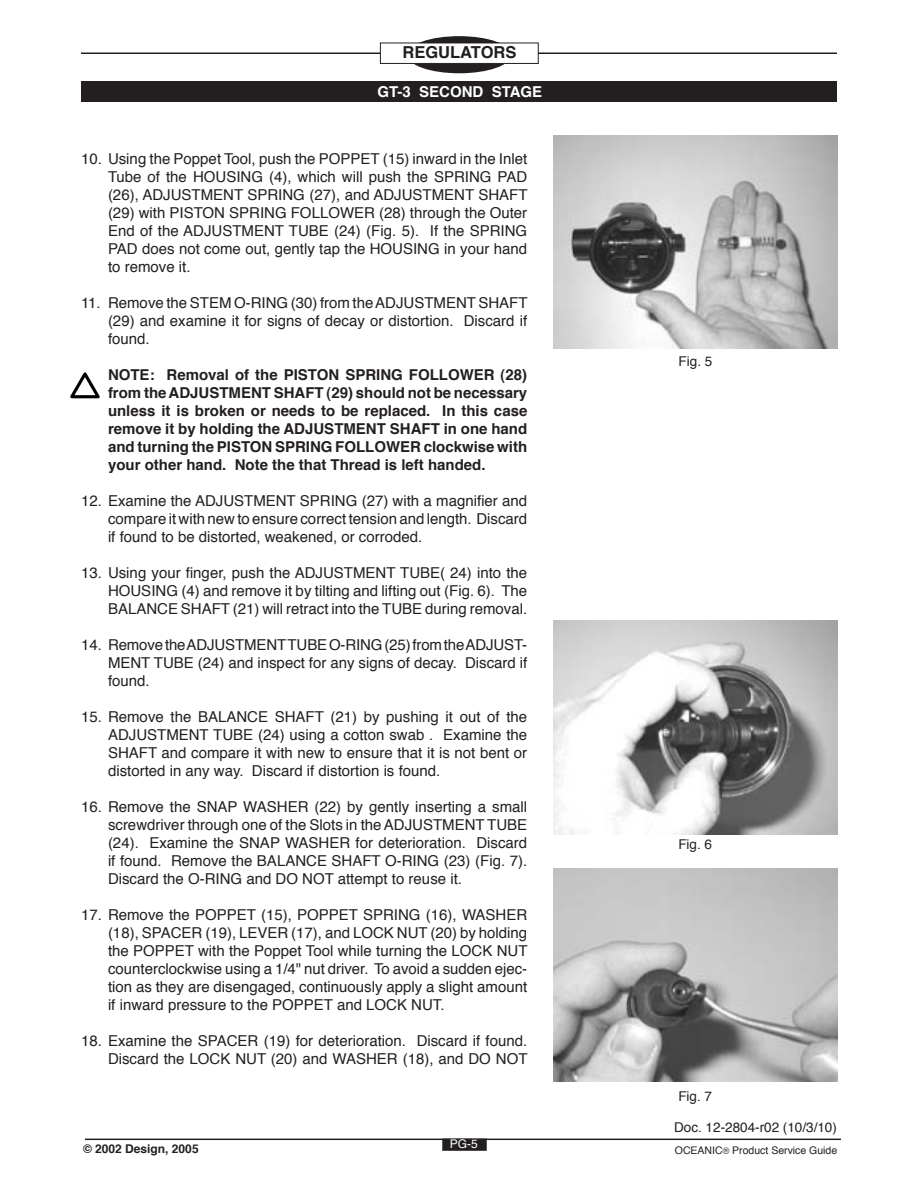
<style>
.page{position:relative;width:918px;height:1188px;background:#fff}
.page>*{position:absolute;margin:0;border:0;box-sizing:border-box;transform-origin:0 0}
.t1{font:700 16.5px "Helvetica";color:#231f20}
.Body_text{font:15px/18px "Helvetica";color:#231f20;text-align:justify}
.t2{font:700 15px/18px "Helvetica";color:#231f20;text-align:justify}
.t3{font:700 15px "Helvetica";color:#fff}
.t4{font:13.5px "Helvetica";color:#231f20}
.t5{font:700 12px "Helvetica";color:#231f20}
.t6{font:12px "Helvetica";color:#fff}
.t7{font:10.5px "Helvetica";color:#231f20}
.s1{font-size:9px}
</style>
<div class="page">
<div style="left:408px;top:37px;width:103px;height:36px;background:#231f20;border-radius:50%"></div>
<div style="left:407px;top:36px;width:104px;height:37px;border:2px solid #231f20;border-radius:50%"></div>
<hr style="left:81px;top:52px;width:756px;height:2px;background:#231f20">
<div style="left:81px;top:82px;width:756px;height:20px;background:#231f20"></div>
<div style="left:380px;top:43px;width:158px;height:20px;background:#fff"></div>
<div style="left:380px;top:43px;width:159px;height:21px;border:1px solid #231f20"></div>
<hr style="left:85px;top:1139px;width:756px;height:1px;background:#231f20">
<div style="left:444px;top:1140px;width:41px;height:9px;background:#231f20"></div>
<div style="left:442px;top:1139px;width:45px;height:12px;border:3px solid #231f20"></div>
<svg style="left:70px;top:372px;width:30px;height:27px"></svg>
<img style="left:554px;top:135px;width:284px;height:213px">
<img style="left:554px;top:621px;width:284px;height:213px">
<img style="left:554px;top:868px;width:284px;height:213px">
<p class="t1" style="left:402px;top:38px;width:115px">REGULATORS</p>
<p class="t3" style="left:377px;top:78px;width:166px">GT-3 SECOND STAGE</p>
<p class="Body_text" style="left:108px;top:150px;width:421px;text-indent:-27px">10. Using the Poppet Tool, push the POPPET (15) inward in the Inlet Tube of the HOUSING (4), which will push the SPRING PAD (26), ADJUSTMENT SPRING (27), and ADJUSTMENT SHAFT (29) with PISTON SPRING FOLLOWER (28) through the Outer End of the ADJUSTMENT TUBE (24) (Fig. 5). If the SPRING PAD does not come out, gently tap the HOUSING in your hand to remove it.</p>
<p class="Body_text" style="left:108px;top:294px;width:421px;text-indent:-27px">11. Remove the STEM O-RING (30) from the ADJUSTMENT SHAFT (29) and examine it for signs of decay or distortion. Discard if found.</p>
<p class="t2" style="left:108px;top:365px;width:421px">NOTE: Removal of the PISTON SPRING FOLLOWER (28) from the ADJUSTMENT SHAFT (29) should not be necessary unless it is broken or needs to be replaced. In this case remove it by holding the ADJUSTMENT SHAFT in one hand and turning the PISTON SPRING FOLLOWER clockwise with your other hand. Note the that Thread is left handed.</p>
<p class="Body_text" style="left:108px;top:492px;width:421px;text-indent:-27px">12. Examine the ADJUSTMENT SPRING (27) with a magnifier and compare it with new to ensure correct tension and length. Discard if found to be distorted, weakened, or corroded.</p>
<p class="Body_text" style="left:108px;top:564px;width:421px;text-indent:-27px">13. Using your finger, push the ADJUSTMENT TUBE( 24) into the HOUSING (4) and remove it by tilting and lifting out (Fig. 6). The BALANCE SHAFT (21) will retract into the TUBE during removal.</p>
<p class="Body_text" style="left:108px;top:636px;width:421px;text-indent:-27px">14. Remove the ADJUSTMENT TUBE O-RING (25) from the ADJUST-MENT TUBE (24) and inspect for any signs of decay. Discard if found.</p>
<p class="Body_text" style="left:108px;top:708px;width:421px;text-indent:-27px">15. Remove the BALANCE SHAFT (21) by pushing it out of the ADJUSTMENT TUBE (24) using a cotton swab . Examine the SHAFT and compare it with new to ensure that it is not bent or distorted in any way. Discard if distortion is found.</p>
<p class="Body_text" style="left:108px;top:798px;width:421px;text-indent:-27px">16. Remove the SNAP WASHER (22) by gently inserting a small screwdriver through one of the Slots in the ADJUSTMENT TUBE (24). Examine the SNAP WASHER for deterioration. Discard if found. Remove the BALANCE SHAFT O-RING (23) (Fig. 7).<br>Discard the O-RING and DO NOT attempt to reuse it.</p>
<p class="Body_text" style="left:108px;top:906px;width:421px;text-indent:-27px">17. Remove the POPPET (15), POPPET SPRING (16), WASHER (18), SPACER (19), LEVER (17), and LOCK NUT (20) by holding the POPPET with the Poppet Tool while turning the LOCK NUT counterclockwise using a 1/4" nut driver. To avoid a sudden ejec&shy;tion as they are disengaged, continuously apply a slight amount if inward pressure to the POPPET and LOCK NUT.</p>
<p class="Body_text" style="left:81px;top:1032px;width:448px;text-align:right">18. Examine the SPACER (19) for deterioration. Discard if found.<br>Discard the LOCK NUT (20) and WASHER (18), and DO NOT</p>
<p class="t5" style="left:83px;top:1138px;width:117px">© 2002 Design, 2005</p>
<p class="t6" style="left:450px;top:1133px;width:30px">PG-5</p>
<p class="t4" style="left:679px;top:350px;width:35px">Fig. 5</p>
<p class="t4" style="left:678px;top:833px;width:35px">Fig. 6</p>
<p class="t4" style="left:678px;top:1085px;width:35px">Fig. 7</p>
<p class="t4" style="left:674px;top:1115px;width:164px">Doc. 12-2804-r02 (10/3/10)</p>
<p class="t7" style="left:675px;top:1141px;width:164px">OCEANIC<span class="s1">®</span> Product Service Guide</p>
</div>
